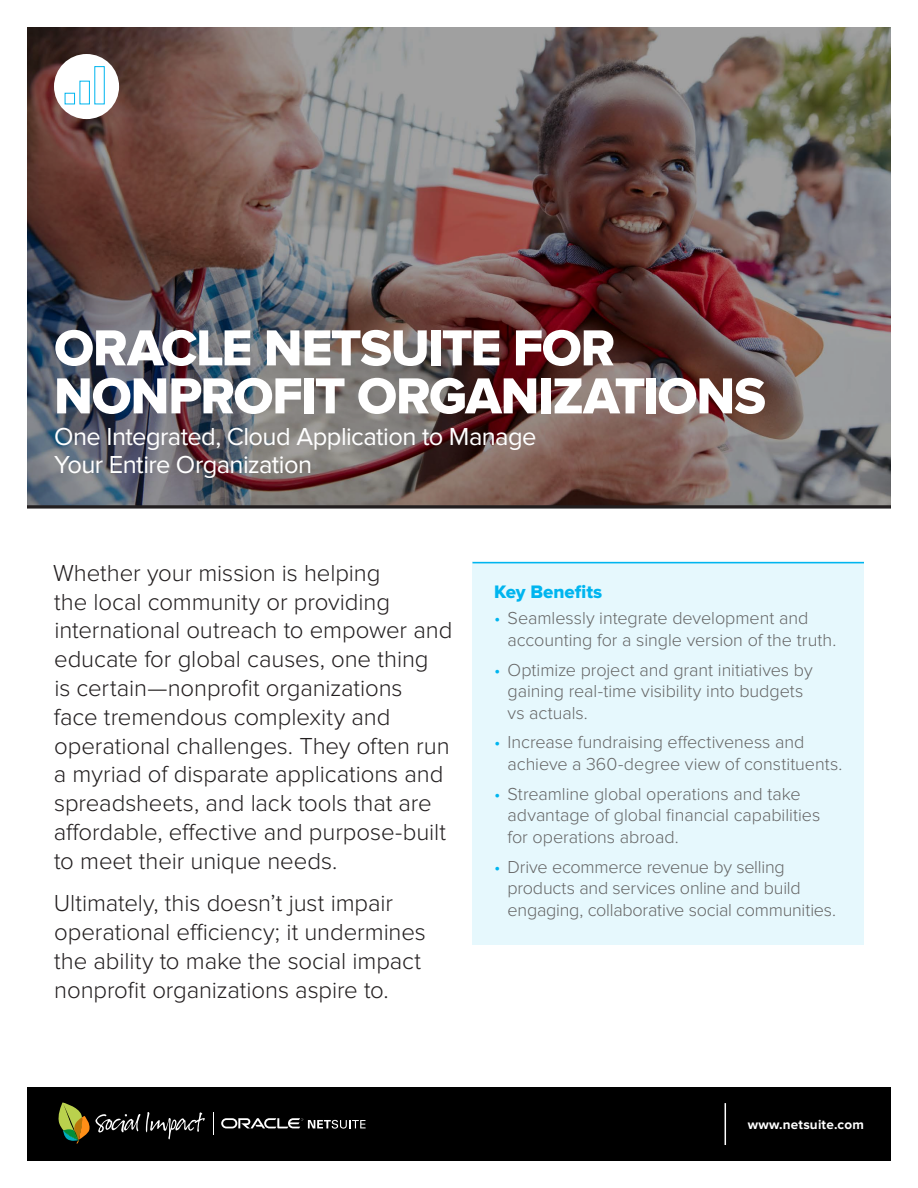
<style>
.page{position:relative;width:918px;height:1188px;background:#fff}
.page>*{position:absolute;margin:0;border:0;box-sizing:border-box;transform-origin:0 0}
.H1-sub_2016{font:52.5px/48px "Proxima Nova Extrabld";letter-spacing:-.025em;color:#fff}
.H1-sub_2016-2{font:25.5px/28.5px "Proxima Nova";letter-spacing:-.025em;color:#fff}
.intro_body_2016{font:300 24px/28.8px "Proxima Nova";letter-spacing:-.005em;color:#231f20}
.H3_sidebar_blue_head{font:18.75px "Proxima Nova Extrabld";color:#00b5ef}
.t1{font:300 18px/21.6px "Proxima Nova";letter-spacing:-.005em;color:#666}
.t2{font:700 13.5px "Proxima Nova";letter-spacing:.015em;color:#fff}
.s1{color:#00b5ef}
</style>
<div class="page">
<div style="left:27px;top:1087px;width:864px;height:74px;background:#000"></div>
<hr style="left:725px;top:1103px;width:1px;height:42px;background:#fff">
<svg style="left:58px;top:1102px;width:82px;height:42px"></svg>
<svg style="left:146px;top:1112px;width:59px;height:27px"></svg>
<svg style="left:213px;top:1112px;width:1px;height:23px"></svg>
<svg style="left:221px;top:1118px;width:145px;height:11px"></svg>
<img style="left:27px;top:27px;width:864px;height:478px">
<hr style="left:27px;top:505px;width:864px;height:3px;background:#231f20">
<div style="left:472px;top:562px;width:392px;height:383px;background:#e6f8fd"></div>
<hr style="left:472px;top:562px;width:392px;height:1px;background:#00b5ef">
<div style="left:54px;top:54px;width:65px;height:65px;background:#fff;border-radius:50%"></div>
<div style="left:65px;top:93px;width:10px;height:11px;border:1px solid #00b5ef"></div>
<div style="left:79px;top:81px;width:11px;height:23px;border:1px solid #00b5ef"></div>
<div style="left:94px;top:66px;width:11px;height:38px;border:1px solid #00b5ef"></div>
<p class="H1-sub_2016" style="left:54px;top:325px;width:713px">ORACLE NETSUITE FOR<br>NONPROFIT ORGANIZATIONS</p>
<p class="H1-sub_2016-2" style="left:54px;top:422px;width:484px">One Integrated, Cloud Application to Manage<br>Your Entire Organization</p>
<p class="intro_body_2016" style="left:53px;top:559px;width:401px">Whether your mission is helping<br>the local community or providing international outreach to empower and educate for global causes, one thing<br>is certain—nonprofit organizations<br>face tremendous complexity and operational challenges. They often run a myriad of disparate applications and spreadsheets, and lack tools that are affordable, effective and purpose-built to meet their unique needs.</p>
<p class="intro_body_2016" style="left:54px;top:889px;width:374px">Ultimately, this doesn’t just impair operational efficiency; it undermines the ability to make the social impact nonprofit organizations aspire to.</p>
<p class="H3_sidebar_blue_head" style="left:494px;top:581px;width:110px">Key Benefits</p>
<p class="t1" style="left:508px;top:608px;width:330px;text-indent:-14px"><span class="s1">•</span> Seamlessly integrate development and accounting for a single version of the truth.</p>
<p class="t1" style="left:508px;top:659px;width:307px;text-indent:-14px"><span class="s1">•</span> Optimize project and grant initiatives by gaining real-time visibility into budgets vs actuals.</p>
<p class="t1" style="left:508px;top:732px;width:336px;text-indent:-14px"><span class="s1">•</span> Increase fundraising effectiveness and achieve a 360-degree view of constituents.</p>
<p class="t1" style="left:508px;top:783px;width:314px;text-indent:-14px"><span class="s1">•</span> Streamline global operations and take advantage of global financial capabilities for operations abroad.</p>
<p class="t1" style="left:508px;top:856px;width:330px;text-indent:-14px"><span class="s1">•</span> Drive ecommerce revenue by selling products and services online and build engaging, collaborative social communities.</p>
<p class="t2" style="left:748px;top:1117px;width:118px">www.netsuite.com</p>
</div>
